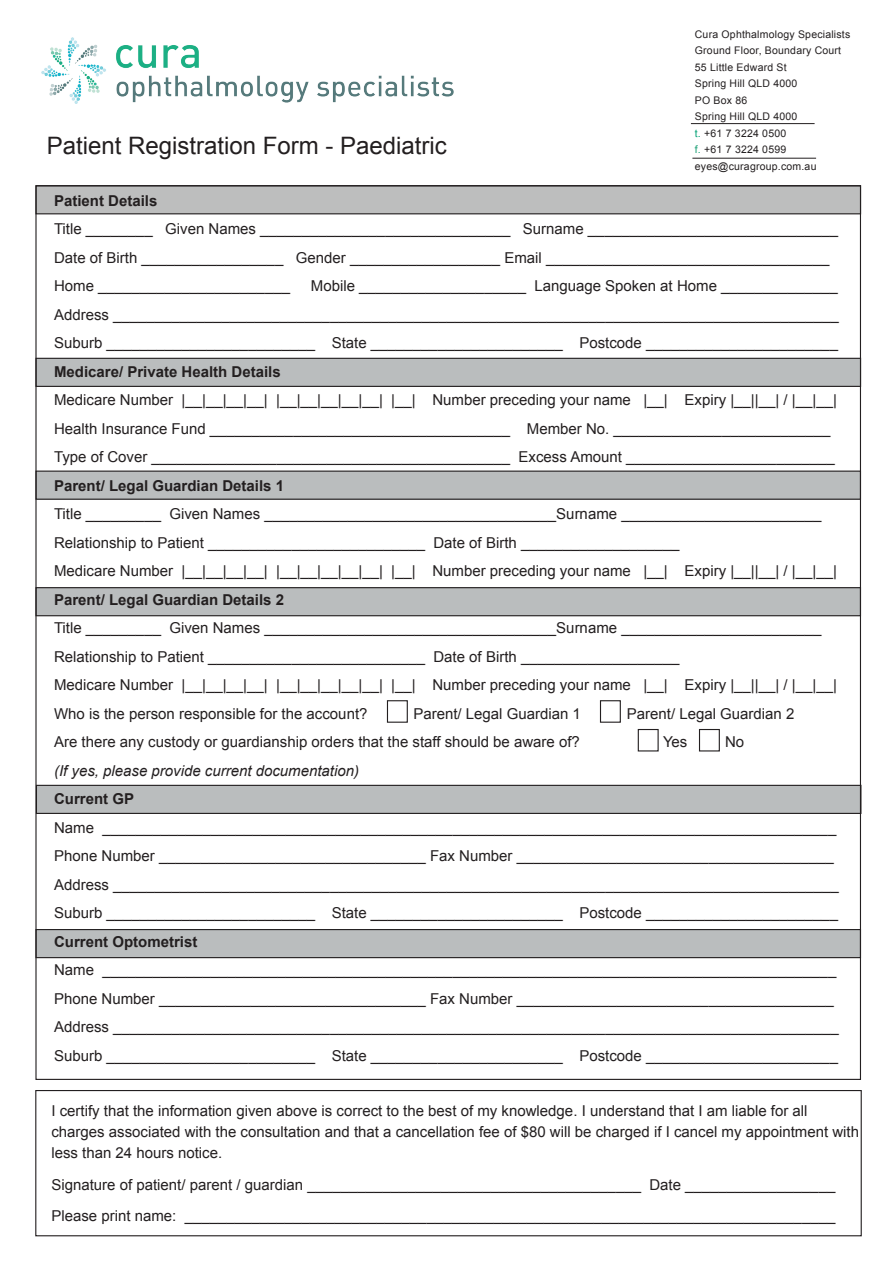
<style>
.page{position:relative;width:893px;height:1263px;background:#fff}
.page>*{position:absolute;margin:0;border:0;box-sizing:border-box;transform-origin:0 0}
.t1{font:24px "Arial";color:#231f20}
.t2{font:15px/28.5px "Arial";color:#231f20}
.t3{font:700 15px "Arial";color:#231f20}
.t4{font:italic 15px "Arial";color:#231f20}
.t5{font:10.5px/16.5px "Arial";letter-spacing:.02em;color:#231f20}
.s1{color:#00a074}
.s2{color:#1b9f74}
</style>
<div class="page">
<div style="left:36px;top:588px;width:824px;height:28px;background:#babdbe"></div>
<div style="left:35px;top:587px;width:826px;height:29px;border:1px solid #231f20"></div>
<div style="left:36px;top:471px;width:824px;height:28px;background:#babdbe"></div>
<div style="left:35px;top:471px;width:826px;height:29px;border:1px solid #231f20"></div>
<div style="left:36px;top:358px;width:824px;height:28px;background:#babdbe"></div>
<div style="left:35px;top:358px;width:826px;height:29px;border:1px solid #231f20"></div>
<div style="left:36px;top:186px;width:824px;height:28px;background:#bdbebe"></div>
<div style="left:35px;top:185px;width:826px;height:29px;border:1px solid #231f20"></div>
<div style="left:36px;top:785px;width:825px;height:28px;background:#babdbe"></div>
<div style="left:36px;top:785px;width:825px;height:29px;border:1px solid #231f20"></div>
<div style="left:36px;top:929px;width:824px;height:29px;background:#babdbe"></div>
<div style="left:35px;top:929px;width:826px;height:29px;border:1px solid #231f20"></div>
<div style="left:699px;top:729px;width:21px;height:22px;border:1px solid #231f20"></div>
<div style="left:638px;top:729px;width:21px;height:22px;border:1px solid #231f20"></div>
<div style="left:387px;top:700px;width:21px;height:23px;border:1px solid #231f20"></div>
<div style="left:600px;top:700px;width:21px;height:23px;border:1px solid #231f20"></div>
<hr style="left:692px;top:158px;width:124px;height:1px;background:#231f20">
<hr style="left:691px;top:123px;width:124px;height:1px;background:#231f20">
<div style="left:35px;top:1090px;width:827px;height:146px;border:1px solid #231f20"></div>
<img style="left:41px;top:37px;width:413px;height:66px">
<h1 class="t1" style="left:47px;top:130px;width:402px">Patient Registration Form - Paediatric</h1>
<p class="t5" style="left:695px;top:26px;width:157px">Cura Ophthalmology Specialists<br>Ground Floor, Boundary Court<br>55 Little Edward St<br>Spring Hill QLD 4000<br>PO Box 86<br>Spring Hill QLD 4000<br><span class="s1">t.</span> +61 7 3224 0500<br><span class="s2">f.</span> +61 7 3224 0599 eyes@curagroup.com.au</p>
<p class="t3" style="left:54px;top:191px;width:105px">Patient Details</p>
<p class="t2" style="left:54px;top:215px;width:786px">Title ________ Given Names ______________________________ Surname ______________________________<br>Date of Birth _________________ Gender __________________ Email __________________________________<br>Home _______________________</p>
<p class="t2" style="left:54px;top:272px;width:786px;text-align:justify;text-indent:257px">Mobile ____________________ Language Spoken at Home ______________ Address _______________________________________________________________________________________ Suburb _________________________ State _______________________ Postcode _______________________</p>
<p class="t3" style="left:54px;top:362px;width:228px">Medicare/ Private Health Details</p>
<p class="t2" style="left:54px;top:386px;width:784px">Medicare Number |__|__|__|__| |__|__|__|__|__| |__| Number preceding your name |__| Expiry |__||__| / |__|__|<br>Health Insurance Fund ____________________________________ Member No. __________________________<br>Type of Cover ___________________________________________ Excess Amount _________________________</p>
<p class="t3" style="left:54px;top:476px;width:232px">Parent/ Legal Guardian Details 1</p>
<p class="t2" style="left:54px;top:500px;width:784px">Title _________ Given Names ___________________________________Surname ________________________<br>Relationship to Patient __________________________ Date of Birth ___________________<br>Medicare Number |__|__|__|__| |__|__|__|__|__| |__| Number preceding your name |__| Expiry |__||__| / |__|__|</p>
<p class="t3" style="left:54px;top:590px;width:232px">Parent/ Legal Guardian Details 2</p>
<p class="t2" style="left:54px;top:614px;width:784px">Title _________ Given Names ___________________________________Surname ________________________ Relationship to Patient __________________________ Date of Birth ___________________<br>Medicare Number |__|__|__|__| |__|__|__|__|__| |__| Number preceding your name |__| Expiry |__||__| / |__|__| Who is the person responsible for the account?</p>
<p class="t2" style="left:413px;top:699px;width:169px">Parent/ Legal Guardian 1</p>
<p class="t2" style="left:627px;top:699px;width:169px">Parent/ Legal Guardian 2</p>
<p class="t2" style="left:54px;top:728px;width:527px">Are there any custody or guardianship orders that the staff should be aware of?</p>
<p class="t2" style="left:663px;top:728px;width:26px">Yes</p>
<p class="t2" style="left:725px;top:728px;width:21px">No</p>
<p class="t4" style="left:54px;top:761px;width:307px">(If yes, please provide current documentation)</p>
<p class="t3" style="left:54px;top:789px;width:82px">Current GP</p>
<p class="t2" style="left:54px;top:813px;width:786px">Name ________________________________________________________________________________________ Phone Number ________________________________ Fax Number ______________________________________ Address _______________________________________________________________________________________ Suburb _________________________ State _______________________ Postcode _______________________</p>
<p class="t3" style="left:54px;top:932px;width:145px">Current Optometrist</p>
<p class="t2" style="left:54px;top:956px;width:786px">Name ________________________________________________________________________________________ Phone Number ________________________________ Fax Number ______________________________________ Address _______________________________________________________________________________________ Suburb _________________________ State _______________________ Postcode _______________________</p>
<p class="t2" style="left:51px;top:1100px;width:809px;line-height:21px">I certify that the information given above is correct to the best of my knowledge. I understand that I am liable for all charges associated with the consultation and that a cancellation fee of $80 will be charged if I cancel my appointment with less than 24 hours notice.</p>
<p class="t2" style="left:51px;top:1169px;width:785px;line-height:31.5px">Signature of patient/ parent / guardian ________________________________________ Date __________________<br>Please print name: ______________________________________________________________________________</p>
</div>
